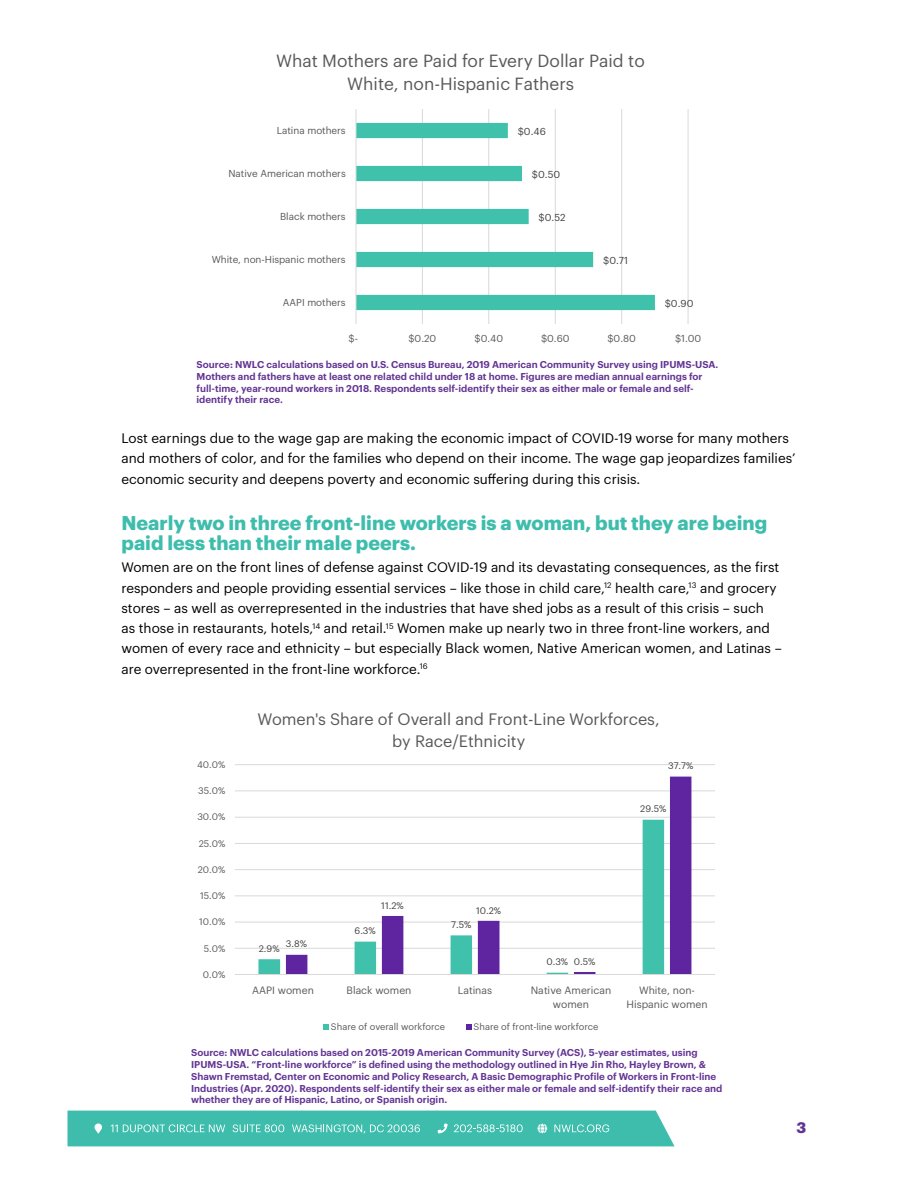
<style>
.page{position:relative;width:918px;height:1188px;background:#fff}
.page>*{position:absolute;margin:0;border:0;box-sizing:border-box;transform-origin:0 0}
.t1{font:700 19.5px/19.5px "Graphik";color:#3ebdad}
.t2{font:17.25px/23.1px "Graphik";color:#595959;text-align:center}
.t3{font:16.2px/21.6px "Graphik";color:#595959;text-align:center}
.t4{font:700 15px "Graphik";color:#613393}
.t5{font:13.5px/20.2px "Graphik";color:#000}
.t6{font:10.35px/14px "Graphik";color:#595959;text-align:center}
.t7{font:9.9px "Graphik";color:#595959}
.t8{font:9.9px "Graphik";color:#404040}
.t9{font:600 9.75px/11.7px "Graphik";color:#633594}
.t10{font:9.3px "Graphik";letter-spacing:-.005em;color:#595959}
.t11{font:9.3px "Graphik";color:#404040}
</style>
<div class="page">
<svg style="left:67px;top:1111px;width:608px;height:35px;background:#4ac1b2"></svg>
<svg style="left:235px;top:764px;width:480px;height:266px"></svg>
<svg style="left:355px;top:109px;width:334px;height:215px"></svg>
<p class="t2" style="left:276px;top:48px;width:370px">What Mothers are Paid for Every Dollar Paid to<br>White, non-Hispanic Fathers</p>
<p class="t7" style="left:277px;top:123px;width:70px">Latina mothers</p>
<p class="t8" style="left:518px;top:124px;width:30px">$0.46</p>
<p class="t7" style="left:229px;top:166px;width:119px">Native American mothers</p>
<p class="t8" style="left:532px;top:167px;width:30px">$0.50</p>
<p class="t7" style="left:280px;top:209px;width:67px">Black mothers</p>
<p class="t8" style="left:539px;top:210px;width:29px">$0.52</p>
<p class="t7" style="left:212px;top:252px;width:135px">White, non-Hispanic mothers</p>
<p class="t8" style="left:603px;top:253px;width:26px">$0.71</p>
<p class="t7" style="left:283px;top:295px;width:64px">AAPI mothers</p>
<p class="t8" style="left:665px;top:296px;width:30px">$0.90</p>
<p class="t7" style="left:349px;top:331px;width:11px">$-</p>
<p class="t7" style="left:409px;top:331px;width:29px">$0.20</p>
<p class="t7" style="left:475px;top:331px;width:30px">$0.40</p>
<p class="t7" style="left:541px;top:331px;width:30px">$0.60</p>
<p class="t7" style="left:608px;top:331px;width:30px">$0.80</p>
<p class="t7" style="left:675px;top:331px;width:28px">$1.00</p>
<p class="t9" style="left:197px;top:358px;width:523px">Source: NWLC calculations based on U.S. Census Bureau, 2019 American Community Survey using IPUMS-USA.<br>Mothers and fathers have at least one related child under 18 at home. Figures are median annual earnings for full-time, year-round workers in 2018. Respondents self-identify their sex as either male or female and self&shy;identify their race.</p>
<p class="t5" style="left:122px;top:427px;width:676px">Lost earnings due to the wage gap are making the economic impact of COVID-19 worse for many mothers and mothers of color, and for the families who depend on their income. The wage gap jeopardizes families’ economic security and deepens poverty and economic suffering during this crisis.</p>
<h1 class="t1" style="left:122px;top:512px;width:647px">Nearly two in three front-line workers is a woman, but they are being paid less than their male peers.</h1>
<p class="t5" style="left:121px;top:556px;width:662px">Women are on the front lines of defense against COVID-19 and its devastating consequences, as the first responders and people providing essential services – like those in child care,<sup>12</sup> health care,<sup>13</sup> and grocery stores – as well as overrepresented in the industries that have shed jobs as a result of this crisis – such<br>as those in restaurants, hotels,<sup>14</sup> and retail.<sup>15</sup> Women make up nearly two in three front-line workers, and women of every race and ethnicity – but especially Black women, Native American women, and Latinas – are overrepresented in the front-line workforce.<sup>16</sup></p>
<p class="t10" style="left:197px;top:758px;width:30px">40.0%</p>
<p class="t10" style="left:198px;top:784px;width:29px">35.0%</p>
<p class="t10" style="left:197px;top:810px;width:30px">30.0%</p>
<p class="t10" style="left:199px;top:836px;width:28px">25.0%</p>
<p class="t10" style="left:198px;top:863px;width:29px">20.0%</p>
<p class="t10" style="left:200px;top:889px;width:27px">15.0%</p>
<p class="t10" style="left:199px;top:915px;width:28px">10.0%</p>
<p class="t10" style="left:204px;top:941px;width:23px">5.0%</p>
<p class="t10" style="left:203px;top:968px;width:24px">0.0%</p>
<p class="t3" style="left:258px;top:707px;width:404px">Women's Share of Overall and Front-Line Workforces, by Race/Ethnicity</p>
<p class="t11" style="left:668px;top:759px;width:27px">37.7%</p>
<p class="t11" style="left:286px;top:937px;width:23px">3.8%</p>
<p class="t11" style="left:259px;top:942px;width:22px">2.9%</p>
<p class="t11" style="left:381px;top:898px;width:24px">11.2%</p>
<p class="t11" style="left:355px;top:924px;width:23px">6.3%</p>
<p class="t11" style="left:476px;top:903px;width:27px">10.2%</p>
<p class="t11" style="left:451px;top:918px;width:22px">7.5%</p>
<p class="t11" style="left:640px;top:802px;width:28px">29.5%</p>
<p class="t11" style="left:574px;top:954px;width:23px">0.5%</p>
<p class="t11" style="left:546px;top:955px;width:23px">0.3%</p>
<p class="t6" style="left:252px;top:982px;width:63px">AAPI women</p>
<p class="t6" style="left:347px;top:982px;width:66px">Black women</p>
<p class="t6" style="left:458px;top:982px;width:36px">Latinas</p>
<p class="t6" style="left:531px;top:982px;width:82px">Native American women</p>
<p class="t6" style="left:627px;top:982px;width:83px">White, non-<br>Hispanic women</p>
<p class="t10" style="left:331px;top:1020px;width:116px">Share of overall workforce</p>
<p class="t10" style="left:474px;top:1020px;width:126px">Share of front-line workforce</p>
<p class="t9" style="left:191px;top:1046px;width:533px">Source: NWLC calculations based on 2015-2019 American Community Survey (ACS), 5-year estimates, using IPUMS-USA. “Front-line workforce” is defined using the methodology outlined in Hye Jin Rho, Hayley Brown, &amp; Shawn Fremstad, Center on Economic and Policy Research, A Basic Demographic Profile of Workers in Front-line Industries (Apr. 2020). Respondents self-identify their sex as either male or female and self-identify their race and whether they are of Hispanic, Latino, or Spanish origin.</p>
<p class="t4" style="left:797px;top:1116px;width:11px">3</p>
</div>
